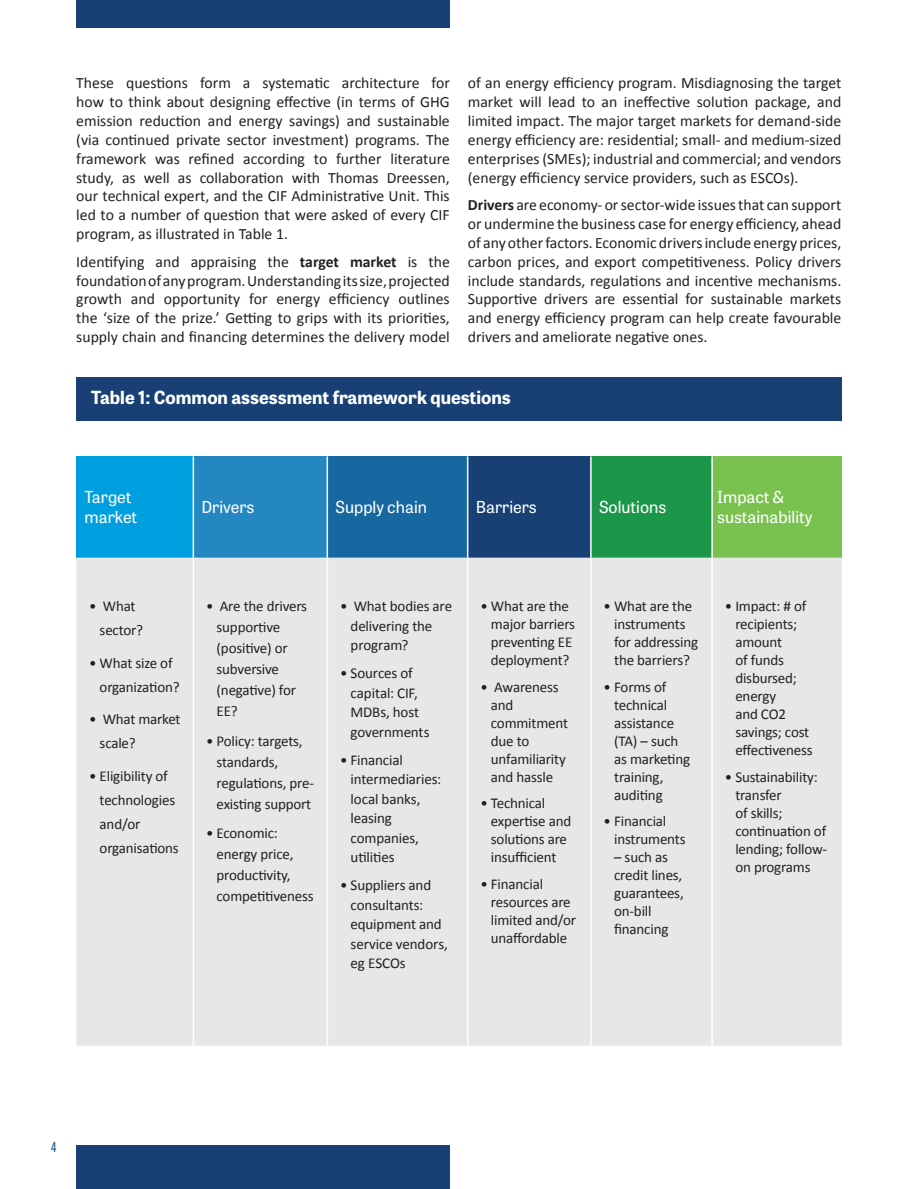
<style>
.page{position:relative;width:919px;height:1189px;background:#fff}
.page>*{position:absolute;margin:0;border:0;box-sizing:border-box;transform-origin:0 0}
.t1{font:700 18px "Tablet Gothic";color:#fff}
.t2{font:16.5px/19.8px "Tablet Gothic";color:#fff}
.t3{font:15.75px/18.9px "Calibri";color:#231f20;text-align:justify}
.t4{font:15px/18px "Calibri";letter-spacing:-.01em;color:#231f20}
.t5{font:600 13.5px "Tablet Gothic Compressed";color:#326296}
.s1{font-weight:700}
</style>
<div class="page">
<div style="left:76px;top:0;width:374px;height:27px;background:#184075"></div>
<div style="left:76px;top:1145px;width:374px;height:44px;background:#184075"></div>
<div style="left:76px;top:377px;width:765px;height:44px;background:#184075"></div>
<div style="left:76px;top:456px;width:117px;height:102px;background:#009fe0"></div>
<div style="left:193px;top:456px;width:134px;height:102px;background:#2587c1"></div>
<div style="left:327px;top:456px;width:141px;height:102px;background:#1768a0"></div>
<div style="left:468px;top:456px;width:123px;height:102px;background:#184075"></div>
<div style="left:591px;top:456px;width:121px;height:102px;background:#1c9648"></div>
<div style="left:712px;top:456px;width:130px;height:102px;background:#79c250"></div>
<div style="left:76px;top:558px;width:766px;height:488px;background:#e6e7e9"></div>
<hr style="left:193px;top:456px;width:1px;height:102px;background:#fff">
<hr style="left:326px;top:456px;width:2px;height:102px;background:#fff">
<hr style="left:467px;top:456px;width:1px;height:102px;background:#fff">
<hr style="left:590px;top:456px;width:1px;height:102px;background:#fff">
<hr style="left:711px;top:456px;width:2px;height:102px;background:#fff">
<hr style="left:193px;top:558px;width:1px;height:488px;background:#fff">
<hr style="left:326px;top:558px;width:2px;height:488px;background:#fff">
<hr style="left:467px;top:558px;width:1px;height:488px;background:#fff">
<hr style="left:590px;top:558px;width:1px;height:488px;background:#fff">
<hr style="left:711px;top:558px;width:2px;height:488px;background:#fff">
<p class="t3" style="left:76px;top:73px;width:375px">These questions form a systematic architecture for how to think about designing effective (in terms of GHG emission reduction and energy savings) and sustainable (via continued private sector investment) programs. The framework was refined according to further literature study, as well as collaboration with Thomas Dreessen, our technical expert, and the CIF Administrative Unit. This led to a number of question that were asked of every CIF program, as illustrated in Table 1.</p>
<p class="t3" style="left:76px;top:252px;width:375px">Identifying and appraising the <span class="s1">target market</span> is the foundation of any program. Understanding its size, projected growth and opportunity for energy efficiency outlines the ‘size of the prize.’ Getting to grips with its priorities, supply chain and financing determines the delivery model</p>
<p class="t3" style="left:468px;top:73px;width:375px">of an energy efficiency program. Misdiagnosing the target market will lead to an ineffective solution package, and limited impact. The major target markets for demand-side energy efficiency are: residential; small- and medium-sized enterprises (SMEs); industrial and commercial; and vendors (energy efficiency service providers, such as ESCOs).</p>
<p class="t3" style="left:468px;top:195px;width:375px"><span class="s1">Drivers</span> are economy- or sector-wide issues that can support or undermine the business case for energy efficiency, ahead of any other factors. Economic drivers include energy prices, carbon prices, and export competitiveness. Policy drivers include standards, regulations and incentive mechanisms.<br>Supportive drivers are essential for sustainable markets and energy efficiency program can help create favourable drivers and ameliorate negative ones.</p>
<p class="t1" style="left:91px;top:384px;width:421px">Table 1: Common assessment framework questions</p>
<p class="t2" style="left:84px;top:487px;width:54px">Target market</p>
<p class="t2" style="left:201px;top:497px;width:55px">Drivers</p>
<p class="t2" style="left:335px;top:497px;width:93px">Supply chain</p>
<p class="t2" style="left:476px;top:497px;width:63px">Barriers</p>
<p class="t2" style="left:599px;top:497px;width:69px">Solutions</p>
<p class="t2" style="left:717px;top:487px;width:97px">Impact &amp; sustainability</p>
<p class="t4" style="left:100px;top:594px;width:45px;line-height:24px;text-indent:-10px">• What sector?</p>
<p class="t4" style="left:100px;top:651px;width:82px;line-height:24px;text-indent:-10px">• What size of organization?</p>
<p class="t4" style="left:100px;top:707px;width:82px;line-height:24px;text-indent:-10px">• What market scale?</p>
<p class="t4" style="left:100px;top:764px;width:81px;line-height:24px;text-indent:-10px">• Eligibility of technologies and/or organisations</p>
<p class="t4" style="left:217px;top:596px;width:92px;line-height:21px;text-indent:-10px">• Are the drivers supportive (positive) or subversive (negative) for<br>EE?</p>
<p class="t4" style="left:217px;top:730px;width:99px;line-height:21px;text-indent:-10px">• Policy: targets, standards, regulations, pre&shy;existing support</p>
<p class="t4" style="left:217px;top:823px;width:99px;line-height:21px;text-indent:-10px">• Economic: energy price, productivity, competitiveness</p>
<p class="t4" style="left:350px;top:597px;width:103px;line-height:19.5px;text-indent:-10px">• What bodies are delivering the program?</p>
<p class="t4" style="left:350px;top:664px;width:81px;line-height:19.5px;text-indent:-10px">• Sources of capital: CIF,<br>MDBs, host governments</p>
<p class="t4" style="left:350px;top:750px;width:92px;line-height:19.5px;text-indent:-10px">• Financial intermediaries: local banks, leasing companies, utilities</p>
<p class="t4" style="left:350px;top:876px;width:99px;line-height:19.5px;text-indent:-10px">• Suppliers and consultants: equipment and service vendors, eg ESCOs</p>
<p class="t4" style="left:491px;top:597px;width:86px;text-indent:-10px">• What are the major barriers preventing EE deployment?</p>
<p class="t4" style="left:491px;top:678px;width:79px;text-indent:-10px">• Awareness and commitment due to unfamiliarity and hassle</p>
<p class="t4" style="left:491px;top:794px;width:82px;text-indent:-10px">• Technical expertise and solutions are insufficient</p>
<p class="t4" style="left:491px;top:875px;width:87px;text-indent:-10px">• Financial resources are limited and/or unaffordable</p>
<p class="t4" style="left:614px;top:597px;width:85px;text-indent:-10px">• What are the instruments for addressing the barriers?</p>
<p class="t4" style="left:614px;top:678px;width:78px;text-indent:-10px">• Forms of technical assistance (TA) – such as marketing training, auditing</p>
<p class="t4" style="left:614px;top:812px;width:73px;text-indent:-10px">• Financial instruments</p>
<p class="t4" style="left:614px;top:848px;width:71px">– such as credit lines, guarantees, on-bill financing</p>
<p class="t4" style="left:735px;top:597px;width:79px;text-indent:-11px">• Impact: # of recipients; amount<br>of funds disbursed; energy<br>and CO2 savings; cost effectiveness</p>
<p class="t4" style="left:735px;top:768px;width:93px;text-indent:-11px">• Sustainability: transfer<br>of skills; continuation of lending; follow&shy;on programs</p>
<p class="t5" style="left:51px;top:1138px;width:7px">4</p>
</div>
